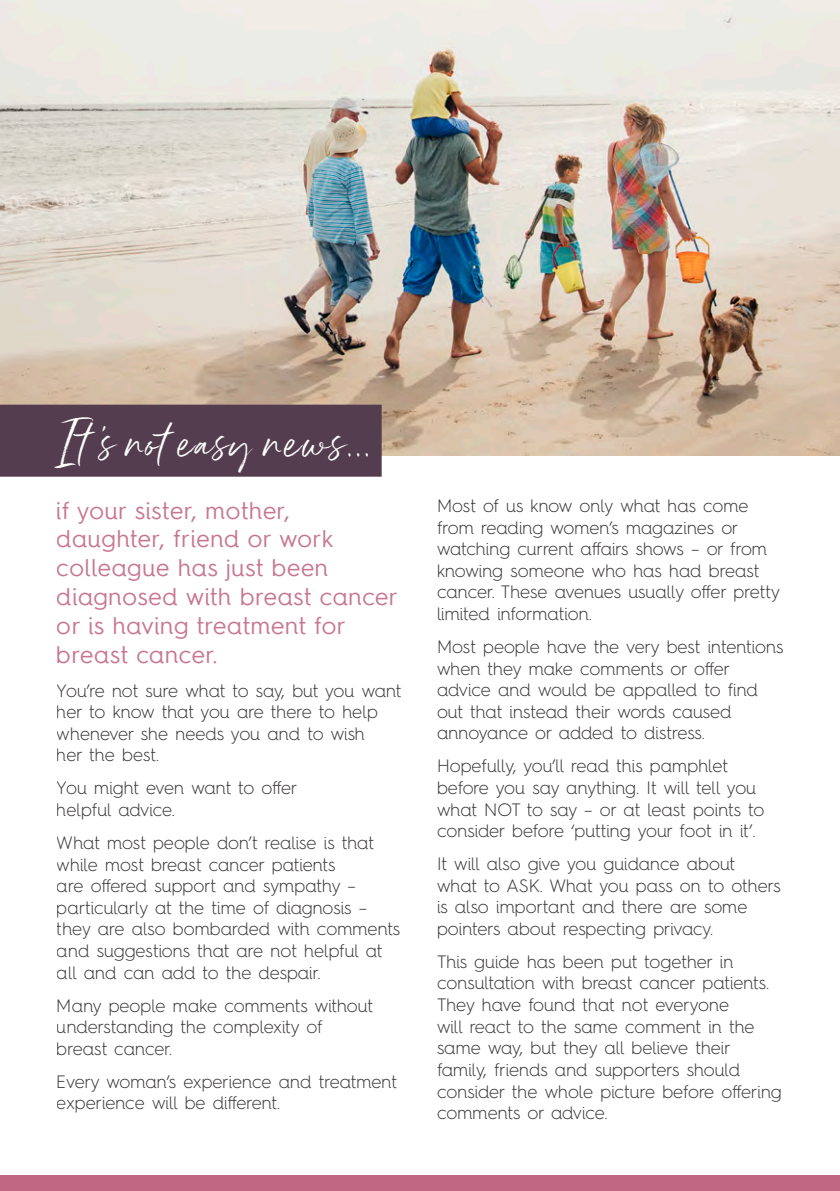
<style>
.page{position:relative;width:840px;height:1191px;background:#fff}
.page>*{position:absolute;margin:0;border:0;box-sizing:border-box;transform-origin:0 0}
.Page_Heading{font:40px "Belluga";letter-spacing:.03em;color:#fff}
.t1{font:24px/28.8px "Hurme Geometric Sans 4 W00";letter-spacing:.03em;color:#c26783}
.t2{font:300 18px/21.6px "Hurme Geometric Sans 4 W00";letter-spacing:-.005em;color:#231f20}
</style>
<div class="page">
<img style="left:0;top:0;width:839px;height:456px">
<div style="left:0;top:405px;width:381px;height:72px;background:#543d4e"></div>
<div style="left:0;top:1175px;width:839px;height:16px;background:#c26783"></div>
<p class="Page_Heading" style="left:57px;top:418px;width:315px">It’s not easy news...</p>
<h2 class="t1" style="left:57px;top:495px;width:342px">if your sister, mother, daughter, friend or work colleague has just been diagnosed with breast cancer or is having treatment for breast cancer.</h2>
<p class="t2" style="left:57px;top:679px;width:346px">You’re not sure what to say, but you want her to know that you are there to help whenever she needs you and to wish<br>her the best.</p>
<p class="t2" style="left:57px;top:777px;width:242px">You might even want to offer helpful advice.</p>
<p class="t2" style="left:57px;top:831px;width:345px">What most people don’t realise is that while most breast cancer patients<br>are offered support and sympathy – particularly at the time of diagnosis – they are also bombarded with comments and suggestions that are not helpful at all and can add to the despair.</p>
<p class="t2" style="left:57px;top:994px;width:318px">Many people make comments without understanding the complexity of breast cancer.</p>
<p class="t2" style="left:57px;top:1070px;width:341px">Every woman’s experience and treatment experience will be different.</p>
<p class="t2" style="left:437px;top:494px;width:344px">Most of us know only what has come from reading women’s magazines or watching current affairs shows – or from knowing someone who has had breast cancer. These avenues usually offer pretty limited information.</p>
<p class="t2" style="left:437px;top:635px;width:347px">Most people have the very best intentions when they make comments or offer advice and would be appalled to find out that instead their words caused annoyance or added to distress.</p>
<p class="t2" style="left:437px;top:755px;width:328px">Hopefully, you’ll read this pamphlet before you say anything. It will tell you what NOT to say – or at least points to consider before ‘putting your foot in it’.</p>
<p class="t2" style="left:437px;top:852px;width:345px">It will also give you guidance about<br>what to ASK. What you pass on to others is also important and there are some pointers about respecting privacy.</p>
<p class="t2" style="left:437px;top:950px;width:346px">This guide has been put together in consultation with breast cancer patients.<br>They have found that not everyone<br>will react to the same comment in the same way, but they all believe their family, friends and supporters should consider the whole picture before offering comments or advice.</p>
</div>
